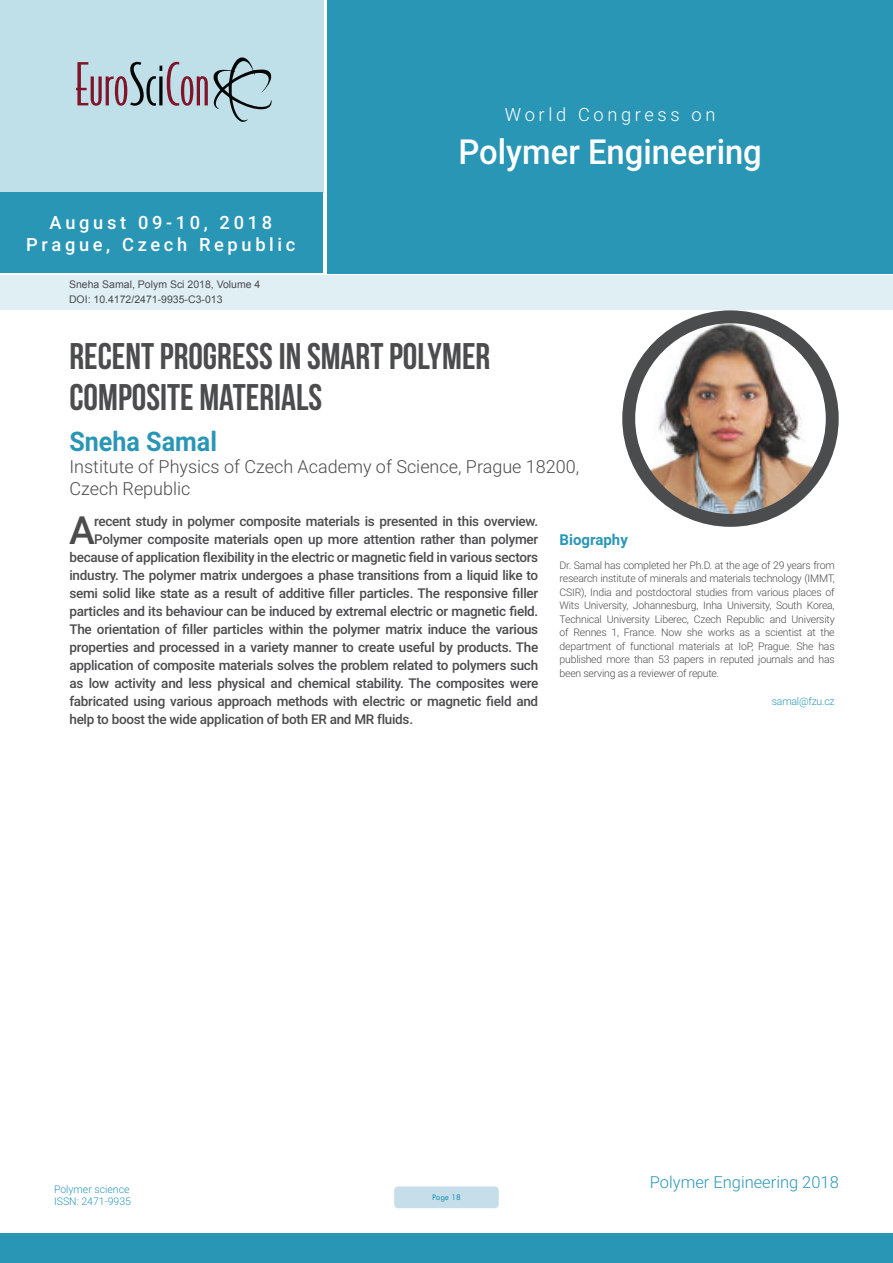
<style>
.page{position:relative;width:893px;height:1263px;background:#fff}
.page>*{position:absolute;margin:0;border:0;box-sizing:border-box;transform-origin:0 0}
.Abstract{font:500 38.85px "Roboto";color:#4b4c4d}
.t1{font:37.05px/40.8px "Bebas Neue";color:#4b4c4d}
.t2{font:500 34.5px "Roboto";color:#fff;scale:.95 1}
.t3{font:700 27px "Roboto";color:#2a96b6;scale:.93 1}
.t4{font:500 18.3px/21.9px "Roboto";letter-spacing:.2em;color:#fff;text-align:center}
.t5{font:300 18.3px "Roboto";letter-spacing:.2em;color:#fff}
.t6{font:300 18px/21.6px "Roboto";color:#4b4c4d}
.t7{font:300 16.5px "Roboto";color:#2a96b6}
.Bio_Heading{font:700 15px "Roboto";color:#2a96b6}
.Abstract-2{font:500 13.5px "Roboto";letter-spacing:-.02em;color:#4b4c4d}
.Biography{font:300 10.5px/13.5px "Roboto";letter-spacing:-.02em;color:#4b4c4d;text-align:justify}
.t8{font:10.5px "Arial";color:#4b4c4d}
.Biography-2{font:300 10.5px/12.6px "Roboto";color:#2a96b6}
.Biography-3{font:300 10.5px "Roboto";letter-spacing:-.02em;color:#2a96b6}
.t9{font:9px "Tw Cen";letter-spacing:-.02em;color:#2a96b6;scale:.95 1}
</style>
<div class="page">
<div style="left:0;top:0;width:323px;height:193px;background:#bfdfe9"></div>
<div style="left:0;top:193px;width:322px;height:80px;background:#2a96b6"></div>
<div style="left:327px;top:0;width:566px;height:273px;background:#2a96b6"></div>
<div style="left:1px;top:275px;width:892px;height:35px;background:#dfeff4"></div>
<svg style="left:76px;top:57px;width:196px;height:65px"></svg>
<div style="left:0;top:1233px;width:893px;height:30px;background:#2a96b6"></div>
<div style="left:394px;top:1186px;width:105px;height:22px;background:#c5deea;border-radius:4px"></div>
<img style="left:629px;top:317px;width:203px;height:203px;border-radius:102px">
<div style="left:622px;top:310px;width:217px;height:217px;border:13px solid #4b4c4d;border-radius:50%"></div>
<h3 class="t4" style="left:26px;top:211px;width:271px">August 09-10, 2018<br>Prague, Czech Republic</h3>
<p class="t8" style="left:69px;top:278px;width:193px">Sneha Samal, Polym Sci 2018, Volume 4</p>
<p class="t8" style="left:69px;top:292px;width:155px">DOI: 10.4172/2471-9935-C3-013</p>
<h3 class="t5" style="left:505px;top:102px;width:212px">World Congress on</h3>
<h3 class="t2" style="left:458px;top:127px;width:321px">Polymer Engineering</h3>
<p class="t1" style="left:69px;top:335px;width:422px">RECENT PROGRESS IN SMART POLYMER<br>COMPOSITE MATERIALS</p>
<p class="t3" style="left:69px;top:423px;width:160px">Sneha Samal</p>
<p class="t6" style="left:69px;top:455px;width:511px">Institute of Physics of Czech Academy of Science, Prague 18200,<br>Czech Republic</p>
<p class="Abstract" style="left:69px;top:503px;width:27px">A</p>
<p class="Abstract-2" style="left:94px;top:512px;width:446px">recent study in polymer composite materials is presented in this overview.</p>
<p class="Abstract-2" style="left:94px;top:530px;width:446px">Polymer composite materials open up more attention rather than polymer</p>
<p class="Abstract-2" style="left:69px;top:548px;width:470px">because of application flexibility in the electric or magnetic field in various sectors</p>
<p class="Abstract-2" style="left:69px;top:566px;width:470px">industry. The polymer matrix undergoes a phase transitions from a liquid like to</p>
<p class="Abstract-2" style="left:69px;top:584px;width:470px">semi solid like state as a result of additive filler particles. The responsive filler</p>
<p class="Abstract-2" style="left:69px;top:602px;width:470px">particles and its behaviour can be induced by extremal electric or magnetic field.</p>
<p class="Abstract-2" style="left:69px;top:620px;width:470px">The orientation of filler particles within the polymer matrix induce the various</p>
<p class="Abstract-2" style="left:69px;top:638px;width:470px">properties and processed in a variety manner to create useful by products. The</p>
<p class="Abstract-2" style="left:69px;top:656px;width:470px">application of composite materials solves the problem related to polymers such</p>
<p class="Abstract-2" style="left:69px;top:674px;width:470px">as low activity and less physical and chemical stability. The composites were</p>
<p class="Abstract-2" style="left:69px;top:692px;width:470px">fabricated using various approach methods with electric or magnetic field and</p>
<p class="Abstract-2" style="left:69px;top:710px;width:345px">help to boost the wide application of both ER and MR fluids.</p>
<p class="Bio_Heading" style="left:560px;top:529px;width:70px">Biography</p>
<p class="Biography" style="left:560px;top:558px;width:277px">Dr. Samal has completed her Ph.D. at the age of 29 years from research institute of minerals and materials technology (IMMT, CSIR), India and postdoctoral studies from various places of Wits University, Johannesburg, Inha University, South Korea, Technical University Liberec, Czech Republic and University of Rennes 1, France. Now she works as a scientist at the department of functional materials at IoP, Prague. She has published more than 53 papers in reputed journals and has been serving as a reviewer of repute.</p>
<p class="Biography-3" style="left:772px;top:694px;width:64px">samal@fzu.cz</p>
<p class="Biography-2" style="left:54px;top:1182px;width:78px">Polymer science<br>ISSN: 2471-9935</p>
<p class="t9" style="left:432px;top:1192px;width:32px">Page 18</p>
<p class="t7" style="left:650px;top:1170px;width:190px">Polymer Engineering 2018</p>
</div>
